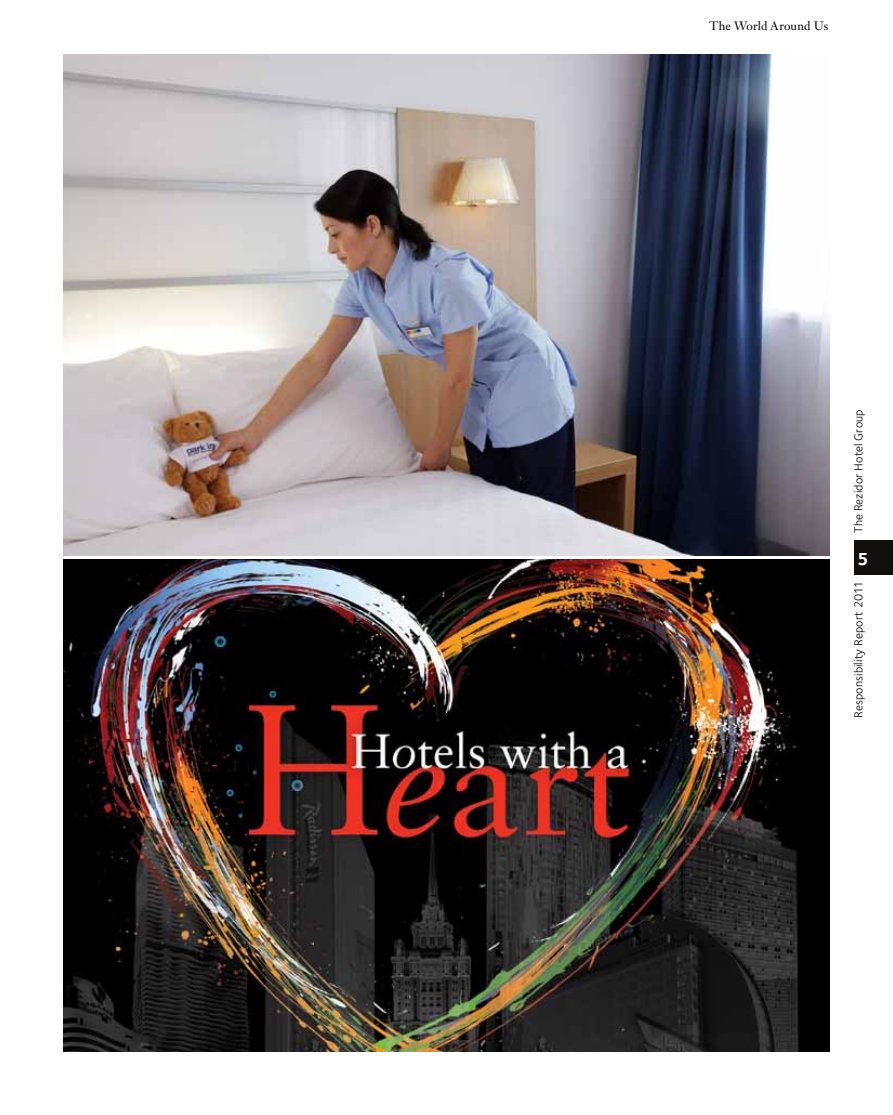
<style>
.page{position:relative;width:893px;height:1115px;background:#fff}
.page>*{position:absolute;margin:0;border:0;box-sizing:border-box;transform-origin:0 0}
.t1{font:700 18px "Foundry Sterling";color:#fff}
.t2{font:12px "Foundry Sterling";letter-spacing:.015em;color:#000}
.t3{font:12px "Janson Text LT Std";color:#000}
</style>
<div class="page">
<div style="left:855px;top:540px;width:38px;height:34px;background:#110e0e"></div>
<img style="left:64px;top:559px;width:765px;height:491px">
<img style="left:64px;top:54px;width:765px;height:501px">
<p class="t3" style="left:709px;top:19px;width:120px">The World Around Us</p>
<p class="t2" style="left:852px;top:533px;width:125px;rotate:-90deg">The Rezidor Hotel Group</p>
<h1 class="t1" style="left:857px;top:548px;width:13px">5</h1>
<p class="t2" style="left:852px;top:717px;width:138px;rotate:-90deg">Responsibility Report 2011</p>
</div>
